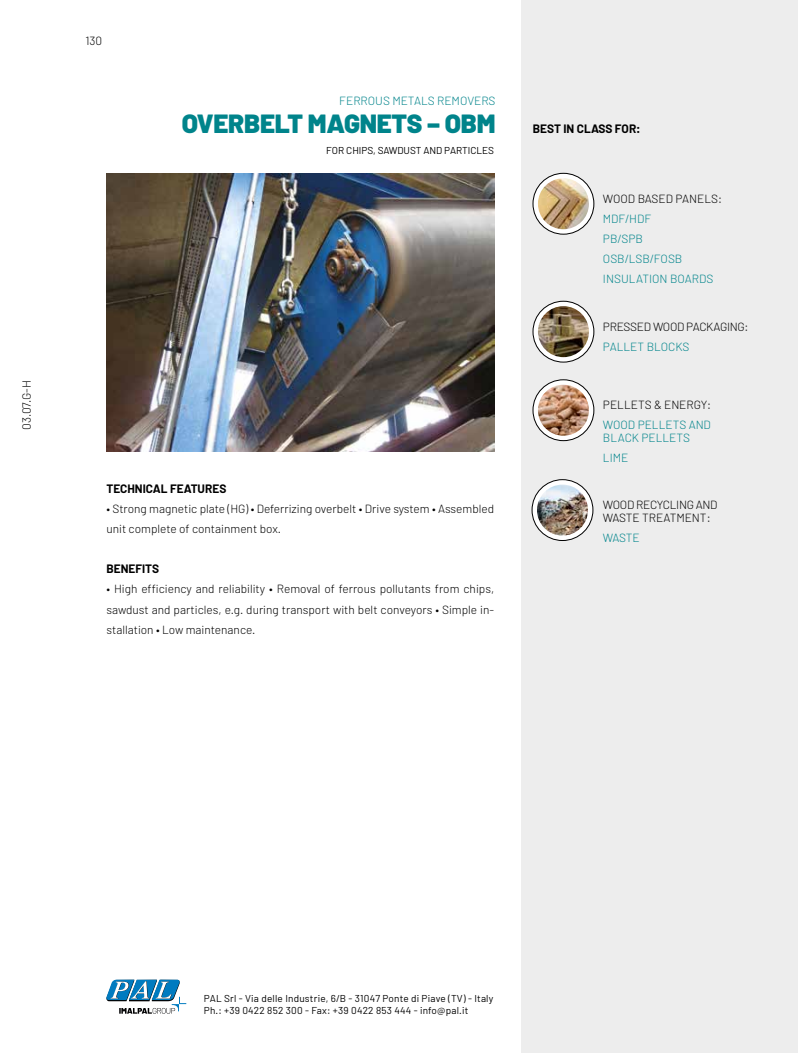
<style>
.page{position:relative;width:798px;height:1053px;background:#fff}
.page>*{position:absolute;margin:0;border:0;box-sizing:border-box;transform-origin:0 0}
.t1{font:900 26.25px "Barlow";letter-spacing:-.01em;color:#00848b}
.t2{font:300 11.88px/20px "Barlow";color:#000}
.t3{font:300 11.88px/20px "Barlow";color:#00848b}
.t4{font:300 11.88px/12.5px "Barlow";letter-spacing:-.025em;color:#000}
.t5{font:700 11.88px "Barlow";color:#000}
.t6{font:10px/12px "Barlow";letter-spacing:.02em;color:#000}
.t7{font:10px "Barlow";color:#000}
</style>
<div class="page">
<div style="left:521px;top:0;width:276px;height:1052px;background:#ededed"></div>
<img style="left:106px;top:173px;width:388px;height:278px">
<svg style="left:533px;top:173px;width:60px;height:61px"></svg>
<div style="left:532px;top:173px;width:61px;height:61px;border:1px solid #000;border-radius:50%"></div>
<img style="left:537px;top:178px;width:51px;height:51px;border-radius:25px">
<svg style="left:533px;top:301px;width:60px;height:61px"></svg>
<div style="left:532px;top:301px;width:61px;height:61px;border:1px solid #000;border-radius:50%"></div>
<img style="left:537px;top:306px;width:51px;height:51px;border-radius:25px">
<svg style="left:532px;top:479px;width:60px;height:61px"></svg>
<div style="left:531px;top:479px;width:61px;height:61px;border:1px solid #000;border-radius:50%"></div>
<img style="left:536px;top:484px;width:51px;height:51px;border-radius:25px">
<svg style="left:533px;top:380px;width:60px;height:60px"></svg>
<div style="left:532px;top:380px;width:61px;height:60px;border:1px solid #000;border-radius:50%"></div>
<img style="left:537px;top:384px;width:51px;height:51px;border-radius:25px">
<svg style="left:106px;top:979px;width:80px;height:34px"></svg>
<p class="t2" style="left:16px;top:429px;width:51px;rotate:-90deg">03.07.G-H</p>
<p class="t2" style="left:85px;top:30px;width:18px">130</p>
<p class="t3" style="left:339px;top:91px;width:158px">FERROUS METALS REMOVERS</p>
<h1 class="t1" style="left:182px;top:107px;width:315px">OVERBELT MAGNETS – OBM</h1>
<p class="t7" style="left:326px;top:144px;width:169px">FOR CHIPS, SAWDUST AND PARTICLES</p>
<p class="t5" style="left:106px;top:482px;width:121px">TECHNICAL FEATURES</p>
<p class="t2" style="left:106px;top:499px;width:389px">• Strong magnetic plate (HG) • Deferrizing overbelt • Drive system • Assembled unit complete of containment box.</p>
<p class="t5" style="left:106px;top:561px;width:54px">BENEFITS</p>
<p class="t2" style="left:106px;top:579px;width:389px;text-align:justify">• High efficiency and reliability • Removal of ferrous pollutants from chips, sawdust and particles, e.g. during transport with belt conveyors • Simple in&shy;stallation • Low maintenance.</p>
<p class="t5" style="left:532px;top:122px;width:109px">BEST IN CLASS FOR:</p>
<p class="t2" style="left:602px;top:189px;width:120px">WOOD BASED PANELS:</p>
<p class="t3" style="left:602px;top:209px;width:112px">MDF/HDF<br>PB/SPB<br>OSB/LSB/FOSB<br>INSULATION BOARDS</p>
<p class="t4" style="left:602px;top:320px;width:147px">PRESSED WOOD PACKAGING:</p>
<p class="t3" style="left:602px;top:336px;width:88px">PALLET BLOCKS</p>
<p class="t2" style="left:602px;top:395px;width:109px">PELLETS &amp; ENERGY:</p>
<p class="t3" style="left:602px;top:418px;width:109px;line-height:12.5px">WOOD PELLETS AND<br>BLACK PELLETS</p>
<p class="t3" style="left:602px;top:447px;width:27px">LIME</p>
<p class="t4" style="left:602px;top:498px;width:116px">WOOD RECYCLING AND<br>WASTE TREATMENT:</p>
<p class="t3" style="left:602px;top:527px;width:38px">WASTE</p>
<p class="t6" style="left:204px;top:991px;width:291px">PAL Srl - Via delle Industrie, 6/B - 31047 Ponte di Piave (TV) - Italy<br>Ph.: +39 0422 852 300 - Fax: +39 0422 853 444 - info@pal.it</p>
</div>
